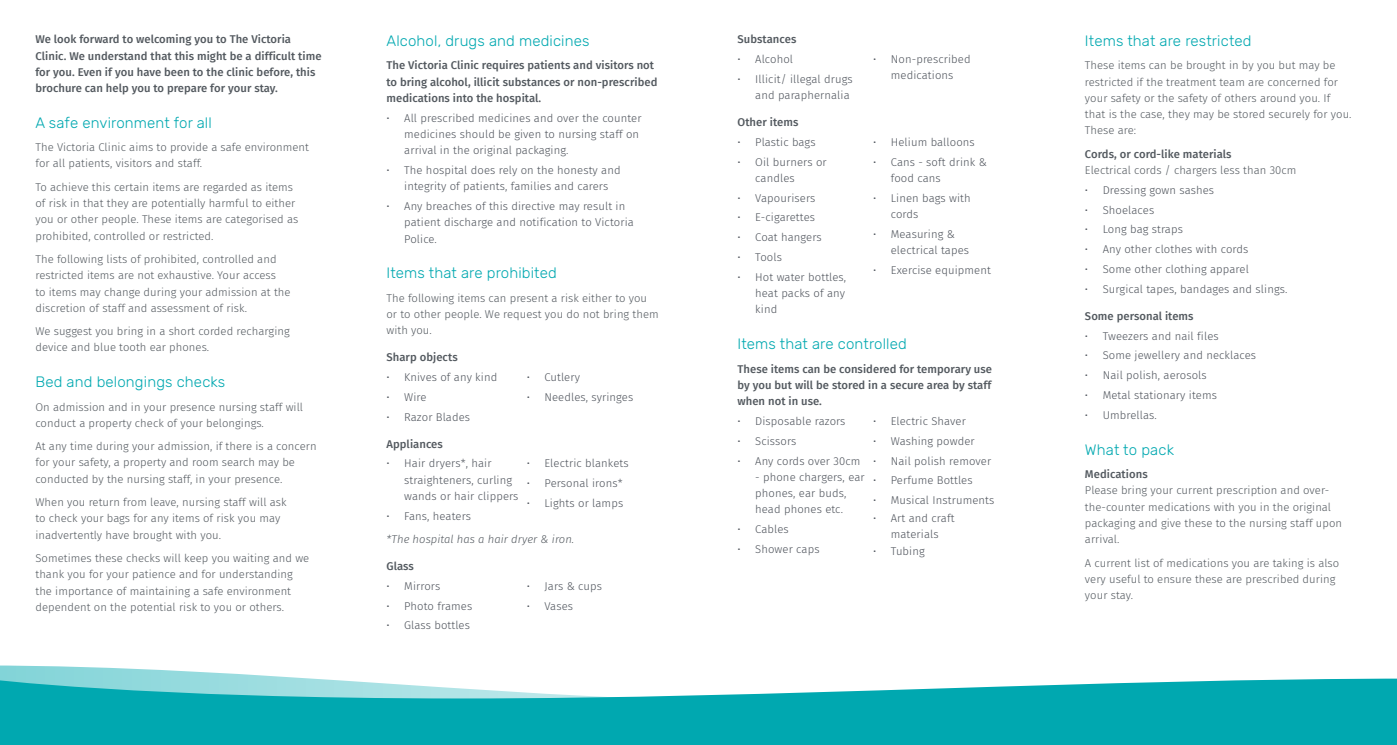
<style>
.page{position:relative;width:1397px;height:745px;background:#fff}
.page>*{position:absolute;margin:0;border:0;box-sizing:border-box;transform-origin:0 0}
.t1{font:300 15px "Rubik";letter-spacing:.01em;color:#00a8b0}
.t2{font:300 11.25px/16.2px "Fira Sans";letter-spacing:.005em;color:#53595f}
.t3{font:300 11.25px/16.2px "Fira Sans";letter-spacing:.01em;color:#4d525a}
.t4{font:500 11.25px/16.2px "Fira Sans";letter-spacing:.005em;color:#53595f}
.t5{font:italic 300 11.25px "Fira Sans";letter-spacing:.005em;color:#53595f}
</style>
<div class="page">
<svg style="left:0;top:665px;width:300px;height:13px"></svg>
<svg style="left:0;top:678px;width:1396px;height:66px;background:#27b5bc"></svg>
<p class="t4" style="left:35px;top:31px;width:287px">We look forward to welcoming you to The Victoria Clinic. We understand that this might be a difficult time for you. Even if you have been to the clinic before, this brochure can help you to prepare for your stay.</p>
<h1 class="t1" style="left:35px;top:114px;width:178px">A safe environment for all</h1>
<p class="t2" style="left:35px;top:139px;width:275px">The Victoria Clinic aims to provide a safe environment for all patients, visitors and staff.</p>
<p class="t2" style="left:35px;top:178px;width:264px">To achieve this certain items are regarded as items of risk in that they are potentially harmful to either you or other people. These items are categorised as prohibited, controlled or restricted.</p>
<p class="t2" style="left:35px;top:251px;width:256px">The following lists of prohibited, controlled and restricted items are not exhaustive. Your access<br>to items may change during your admission at the discretion of staff and assessment of risk.</p>
<p class="t2" style="left:35px;top:323px;width:256px">We suggest you bring in a short corded recharging device and blue tooth ear phones.</p>
<h1 class="t1" style="left:35px;top:373px;width:191px">Bed and belongings checks</h1>
<p class="t2" style="left:35px;top:398px;width:269px">On admission and in your presence nursing staff will conduct a property check of your belongings.</p>
<p class="t2" style="left:35px;top:438px;width:282px">At any time during your admission, if there is a concern for your safety, a property and room search may be conducted by the nursing staff, in your presence.</p>
<p class="t2" style="left:35px;top:493px;width:252px">When you return from leave, nursing staff will ask to check your bags for any items of risk you may inadvertently have brought with you.</p>
<p class="t2" style="left:35px;top:549px;width:275px">Sometimes these checks will keep you waiting and we thank you for your patience and for understanding the importance of maintaining a safe environment dependent on the potential risk to you or others.</p>
<h1 class="t1" style="left:386px;top:32px;width:204px">Alcohol, drugs and medicines</h1>
<p class="t4" style="left:386px;top:57px;width:272px">The Victoria Clinic requires patients and visitors not to bring alcohol, illicit substances or non-prescribed medications into the hospital.</p>
<p class="t3" style="left:404px;top:109px;width:239px;text-indent:-18px">• All prescribed medicines and over the counter medicines should be given to nursing staff on arrival in the original packaging.</p>
<p class="t3" style="left:386px;top:162px;width:235px;text-align:center">• The hospital does rely on the honesty and integrity of patients, families and carers</p>
<p class="t3" style="left:404px;top:198px;width:231px;text-indent:-18px">• Any breaches of this directive may result in patient discharge and notification to Victoria<br>Police.</p>
<h1 class="t1" style="left:386px;top:265px;width:172px">Items that are prohibited</h1>
<p class="t2" style="left:386px;top:289px;width:274px">The following items can present a risk either to you or to other people. We request you do not bring them with you.</p>
<p class="t4" style="left:386px;top:348px;width:73px">Sharp objects</p>
<p class="t3" style="left:386px;top:369px;width:112px">• Knives of any kind</p>
<p class="t3" style="left:386px;top:388px;width:42px">• Wire</p>
<p class="t3" style="left:386px;top:408px;width:85px">• Razor Blades</p>
<p class="t3" style="left:526px;top:368px;width:55px">• Cutlery</p>
<p class="t3" style="left:526px;top:388px;width:108px">• Needles, syringes</p>
<p class="t4" style="left:386px;top:434px;width:58px">Appliances</p>
<p class="t3" style="left:404px;top:455px;width:116px;text-indent:-18px">• Hair dryers*, hair straighteners, curling wands or hair clippers</p>
<p class="t3" style="left:386px;top:507px;width:86px">• Fans, heaters</p>
<p class="t3" style="left:526px;top:455px;width:103px">• Electric blankets</p>
<p class="t3" style="left:526px;top:475px;width:97px">• Personal irons*</p>
<p class="t3" style="left:526px;top:494px;width:98px">• Lights or lamps</p>
<p class="t5" style="left:386px;top:531px;width:189px">*The hospital has a hair dryer &amp; iron.</p>
<p class="t4" style="left:386px;top:557px;width:29px">Glass</p>
<p class="t3" style="left:386px;top:577px;width:55px">• Mirrors</p>
<p class="t3" style="left:386px;top:597px;width:87px">• Photo frames</p>
<p class="t3" style="left:386px;top:617px;width:85px">• Glass bottles</p>
<p class="t3" style="left:526px;top:577px;width:77px">• Jars &amp; cups</p>
<p class="t3" style="left:526px;top:597px;width:48px">• Vases</p>
<p class="t4" style="left:737px;top:31px;width:60px">Substances</p>
<p class="t3" style="left:737px;top:51px;width:57px">• Alcohol</p>
<p class="t3" style="left:737px;top:71px;width:117px;text-align:right">• Illicit/ illegal drugs and paraphernalia</p>
<p class="t4" style="left:737px;top:113px;width:62px">Other items</p>
<p class="t3" style="left:737px;top:134px;width:79px">• Plastic bags</p>
<p class="t3" style="left:755px;top:153px;width:73px;text-indent:-18px">• Oil burners or candles</p>
<p class="t3" style="left:737px;top:189px;width:79px">• Vapourisers</p>
<p class="t3" style="left:737px;top:209px;width:79px">• E-cigarettes</p>
<p class="t3" style="left:737px;top:229px;width:86px">• Coat hangers</p>
<p class="t3" style="left:737px;top:249px;width:46px">• Tools</p>
<p class="t3" style="left:755px;top:268px;width:92px;text-align:justify;text-indent:-18px">• Hot water bottles, heat packs of any kind</p>
<p class="t3" style="left:872px;top:51px;width:99px;text-align:center">• Non-prescribed medications</p>
<p class="t3" style="left:873px;top:133px;width:103px">• Helium balloons</p>
<p class="t3" style="left:890px;top:153px;width:98px;text-indent:-18px">• Cans - soft drink &amp; food cans</p>
<p class="t3" style="left:890px;top:189px;width:81px;text-indent:-18px">• Linen bags with cords</p>
<p class="t3" style="left:890px;top:225px;width:80px;text-indent:-18px">• Measuring &amp; electrical tapes</p>
<p class="t3" style="left:873px;top:261px;width:119px">• Exercise equipment</p>
<h1 class="t1" style="left:737px;top:335px;width:171px">Items that are controlled</h1>
<p class="t4" style="left:737px;top:360px;width:256px;text-align:justify">These items can be considered for temporary use by you but will be stored in a secure area by staff when not in use.</p>
<p class="t3" style="left:737px;top:412px;width:109px">• Disposable razors</p>
<p class="t3" style="left:737px;top:432px;width:60px">• Scissors</p>
<p class="t3" style="left:737px;top:452px;width:124px">• Any cords over 30cm</p>
<p class="t3" style="left:755px;top:468px;width:111px">- phone chargers, ear phones, ear buds, head phones etc.</p>
<p class="t3" style="left:737px;top:521px;width:53px">• Cables</p>
<p class="t3" style="left:737px;top:540px;width:84px">• Shower caps</p>
<p class="t3" style="left:872px;top:412px;width:94px">• Electric Shaver</p>
<p class="t3" style="left:872px;top:432px;width:103px">• Washing powder</p>
<p class="t3" style="left:872px;top:452px;width:120px">• Nail polish remover</p>
<p class="t3" style="left:872px;top:472px;width:101px">• Perfume Bottles</p>
<p class="t3" style="left:872px;top:492px;width:123px">• Musical Instruments</p>
<p class="t3" style="left:872px;top:509px;width:83px;text-align:center">• Art and craft materials</p>
<p class="t3" style="left:872px;top:542px;width:53px">• Tubing</p>
<h1 class="t1" style="left:1084px;top:32px;width:168px">Items that are restricted</h1>
<p class="t2" style="left:1084px;top:57px;width:268px">These items can be brought in by you but may be restricted if the treatment team are concerned for your safety or the safety of others around you. If that is the case, they may be stored securely for you.<br>These are:</p>
<p class="t4" style="left:1084px;top:145px;width:148px">Cords, or cord-like materials</p>
<p class="t2" style="left:1084px;top:162px;width:213px">Electrical cords / chargers less than 30cm</p>
<p class="t3" style="left:1084px;top:182px;width:131px">• Dressing gown sashes</p>
<p class="t3" style="left:1084px;top:201px;width:71px">• Shoelaces</p>
<p class="t3" style="left:1084px;top:221px;width:99px">• Long bag straps</p>
<p class="t3" style="left:1084px;top:241px;width:165px">• Any other clothes with cords</p>
<p class="t3" style="left:1084px;top:261px;width:165px">• Some other clothing apparel</p>
<p class="t3" style="left:1084px;top:280px;width:204px">• Surgical tapes, bandages and slings.</p>
<p class="t4" style="left:1084px;top:307px;width:110px">Some personal items</p>
<p class="t3" style="left:1084px;top:327px;width:135px">• Tweezers and nail files</p>
<p class="t3" style="left:1084px;top:347px;width:173px">• Some jewellery and necklaces</p>
<p class="t3" style="left:1084px;top:367px;width:123px">• Nail polish, aerosols</p>
<p class="t3" style="left:1084px;top:386px;width:133px">• Metal stationary items</p>
<p class="t3" style="left:1084px;top:406px;width:73px">• Umbrellas.</p>
<h1 class="t1" style="left:1084px;top:441px;width:90px">What to pack</h1>
<p class="t4" style="left:1084px;top:465px;width:64px">Medications</p>
<p class="t2" style="left:1084px;top:482px;width:259px">Please bring your current prescription and over&shy;the-counter medications with you in the original packaging and give these to the nursing staff upon arrival.</p>
<p class="t2" style="left:1084px;top:554px;width:256px">A current list of medications you are taking is also very useful to ensure these are prescribed during your stay.</p>
</div>
